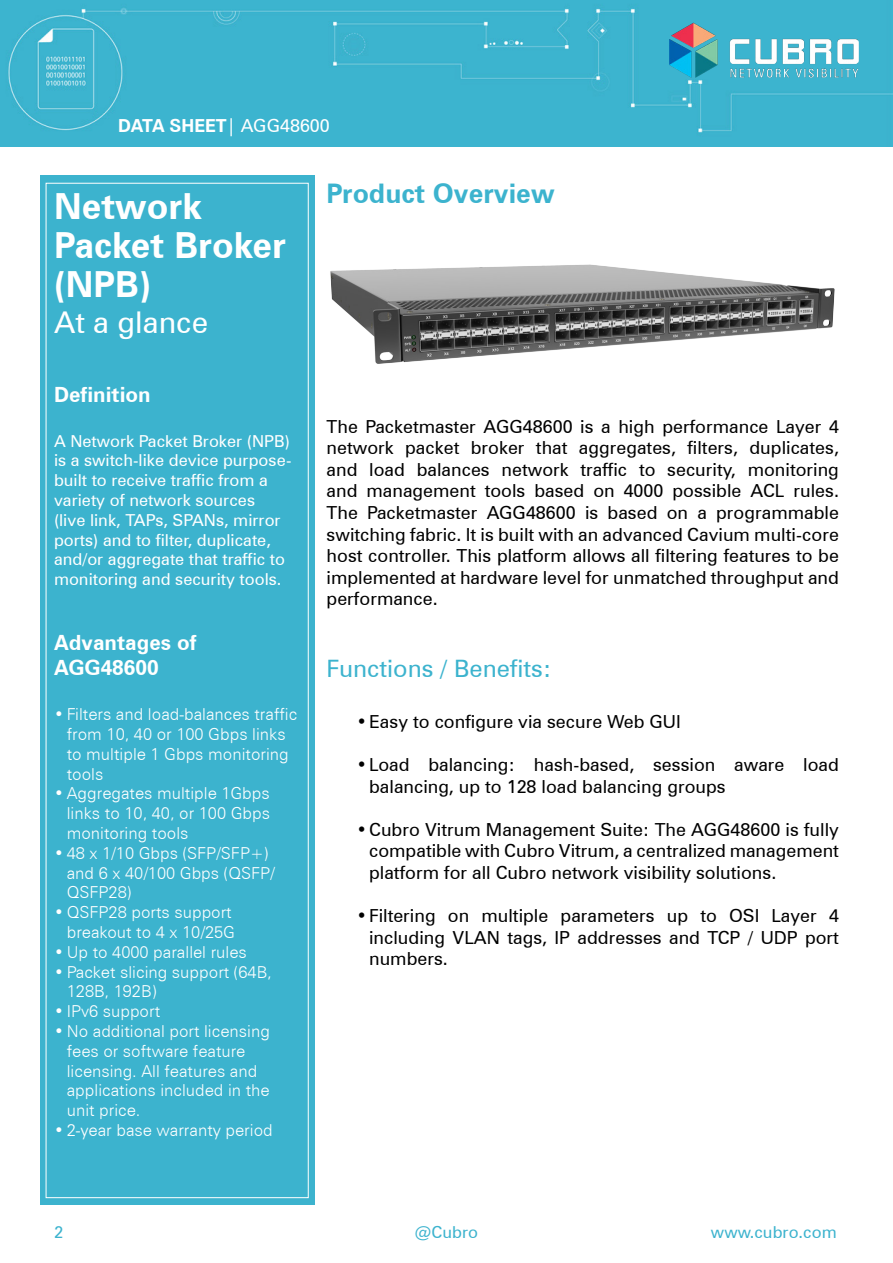
<style>
.page{position:relative;width:893px;height:1263px;background:#fff}
.page>*{position:absolute;margin:0;border:0;box-sizing:border-box;transform-origin:0 0}
.t1{font:700 36px/39px "Zurich BT";color:#fff}
.t2{font:30px "Zurich BT";color:#fff}
.t3{font:700 27px "Zurich BT";color:#3cb3ce}
.t4{font:24px "Zurich BT";color:#3cb3ce}
.t5{font:700 21px/25.2px "Zurich BT";color:#fff}
.t6{font:18px/21.6px "Zurich BT";color:#000;text-align:justify}
.t7{font:700 18px "Zurich BT";color:#fff}
.t8{font:300 16.5px/19.8px "Zurich BT";color:#fff}
.t9{font:16.5px/19.8px "Zurich BT";color:#fff}
.t10{font:16.5px "Zurich BT";color:#3cb3ce}
.s1{font-weight:400}
</style>
<div class="page">
<div style="left:0;top:0;width:893px;height:147px;background:#3cb4cf"></div>
<div style="left:40px;top:175px;width:274px;height:1030px;background:#3cb3ce"></div>
<img style="left:669px;top:17px;width:189px;height:65px">
<img style="left:330px;top:264px;width:505px;height:100px">
<p class="t7" style="left:118px;top:114px;width:213px">DATA SHEET<span class="s1">| AGG48600</span></p>
<h1 class="t1" style="left:54px;top:187px;width:234px">Network<br>Packet Broker (NPB)</h1>
<h2 class="t2" style="left:54px;top:304px;width:156px">At a glance</h2>
<p class="t5" style="left:54px;top:381px;width:98px">Definition</p>
<p class="t9" style="left:54px;top:431px;width:239px">A Network Packet Broker (NPB) is a switch-like device purpose&shy;built to receive traffic from a variety of network sources<br>(live link, TAPs, SPANs, mirror ports) and to filter, duplicate, and/or aggregate that traffic to monitoring and security tools.</p>
<p class="t5" style="left:54px;top:630px;width:144px">Advantages of<br>AGG48600</p>
<p class="t8" style="left:67px;top:704px;width:232px;text-indent:-13px">• Filters and load-balances traffic from 10, 40 or 100 Gbps links to multiple 1 Gbps monitoring tools</p>
<p class="t8" style="left:67px;top:783px;width:205px;text-align:justify;text-indent:-13px">• Aggregates multiple 1Gbps links to 10, 40, or 100 Gbps monitoring tools</p>
<p class="t8" style="left:67px;top:843px;width:209px;text-indent:-13px">• 48 x 1/10 Gbps (SFP/SFP+) and 6 x 40/100 Gbps (QSFP/<br>QSFP28)</p>
<p class="t8" style="left:54px;top:902px;width:183px;text-align:right">• QSFP28 ports support breakout to 4 x 10/25G</p>
<p class="t8" style="left:54px;top:942px;width:194px">• Up to 4000 parallel rules</p>
<p class="t8" style="left:67px;top:962px;width:206px;text-indent:-13px">• Packet slicing support (64B,<br>128B, 192B)</p>
<p class="t8" style="left:54px;top:1001px;width:108px">• IPv6 support</p>
<p class="t8" style="left:67px;top:1021px;width:205px;text-indent:-13px">• No additional port licensing fees or software feature licensing. All features and applications included in the unit price.</p>
<p class="t8" style="left:54px;top:1120px;width:220px">• 2-year base warranty period</p>
<h3 class="t3" style="left:327px;top:177px;width:230px">Product Overview</h3>
<p class="t6" style="left:327px;top:415px;width:514px">The Packetmaster AGG48600 is a high performance Layer 4 network packet broker that aggregates, filters, duplicates, and load balances network traffic to security, monitoring and management tools based on 4000 possible ACL rules.<br>The Packetmaster AGG48600 is based on a programmable switching fabric. It is built with an advanced Cavium multi-core host controller. This platform allows all filtering features to be implemented at hardware level for unmatched throughput and performance.</p>
<h3 class="t4" style="left:327px;top:654px;width:227px">Functions / Benefits:</h3>
<p class="t6" style="left:356px;top:710px;width:326px">•Easy to configure via secure Web GUI</p>
<p class="t6" style="left:369px;top:754px;width:471px;text-indent:-13px">•Load balancing: hash-based, session aware load balancing, up to 128 load balancing groups</p>
<p class="t6" style="left:369px;top:818px;width:471px;text-indent:-13px">•Cubro Vitrum Management Suite: The AGG48600 is fully compatible with Cubro Vitrum, a centralized management platform for all Cubro network visibility solutions.</p>
<p class="t6" style="left:369px;top:905px;width:471px;text-indent:-13px">•Filtering on multiple parameters up to OSI Layer 4 including VLAN tags, IP addresses and TCP / UDP port numbers.</p>
<p class="t10" style="left:54px;top:1222px;width:11px">2</p>
<p class="t10" style="left:415px;top:1222px;width:65px">@Cubro</p>
<p class="t10" style="left:711px;top:1222px;width:127px">www.cubro.com</p>
</div>
